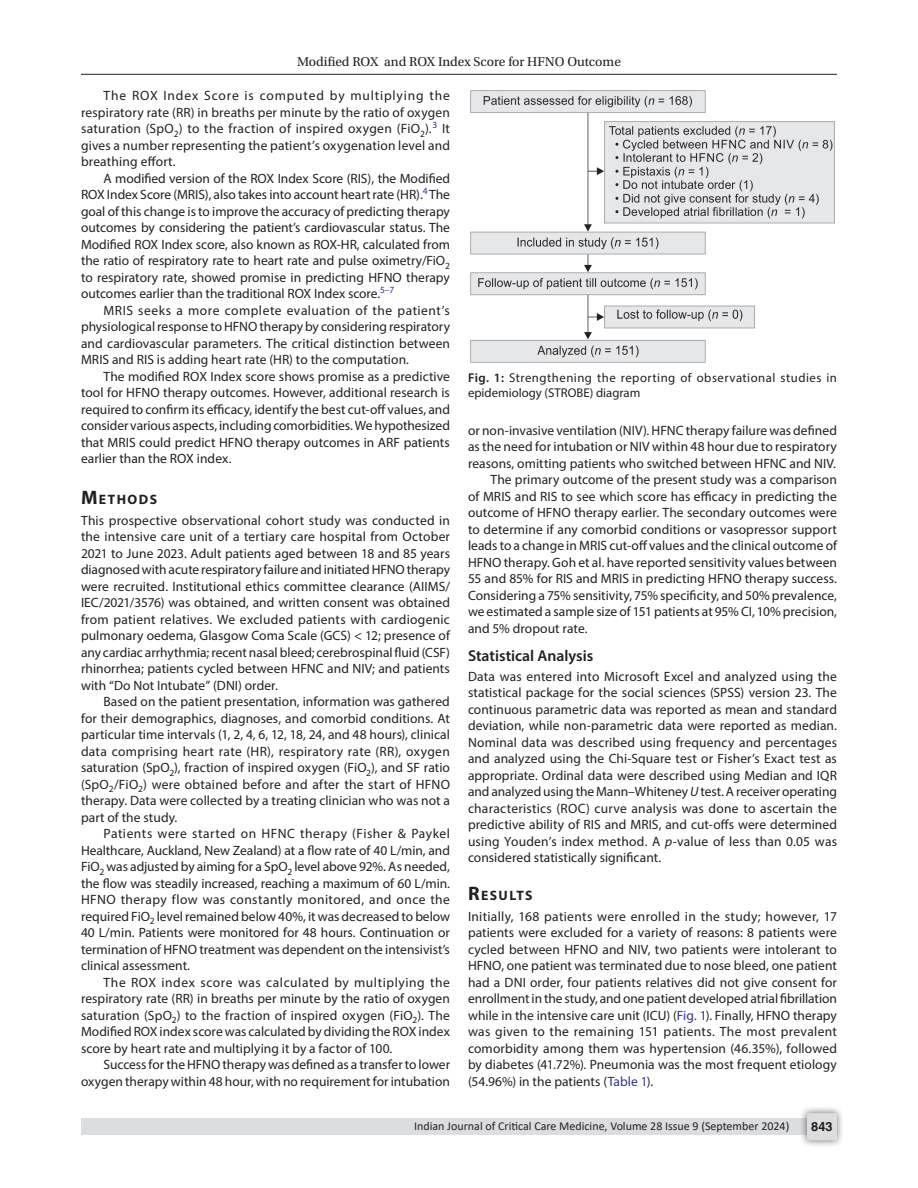
<style>
.page{position:relative;width:918px;height:1188px;background:#fff}
.page>*{position:absolute;margin:0;border:0;box-sizing:border-box;transform-origin:0 0}
.Head-2{font:600 15.75px "Myriad Pro";color:#231f20}
.Head-1{font:700 13.65px "Myriad Pro";letter-spacing:.105em;color:#231f20}
.Para-Indent{font:13.5px/16.5px "Myriad Pro";color:#231f20;text-align:justify}
.Para-NoIndent{font:13.5px/16.5px "Myriad Pro";letter-spacing:.005em;color:#231f20;text-align:justify}
.t1{font:13.5px "Utopia Std";color:#231f20}
.FigCaption{font:12.75px/15.3px "Myriad Pro";letter-spacing:.04em;color:#231f20}
.t2{font:700 12.75px "Helvetica LT Std";color:#231f20}
.t3{font:12px "Calibri";color:#231f20}
.s1{font-size:19.5px}
.s2{font-weight:600}
.s3{font-style:italic}
.s4{color:#2e3092}
</style>
<div class="page">
<hr style="left:81px;top:74px;width:756px;height:1px;background:#231f20">
<div style="left:81px;top:1119px;width:756px;height:16px;background:#dcdddf"></div>
<div style="left:800px;top:1106px;width:44px;height:41px;background:#231f20;opacity:.61"></div>
<div style="left:807px;top:1113px;width:30px;height:27px;background:#dcdddf;border-radius:2px"></div>
<img style="left:470px;top:90px;width:365px;height:273px">
<p class="t1" style="left:297px;top:55px;width:325px">Modified ROX and ROX Index Score for HFNO Outcome</p>
<p class="Para-Indent" style="left:81px;top:87px;width:371px;text-indent:22px">The ROX Index Score is computed by multiplying the respiratory rate (RR) in breaths per minute by the ratio of oxygen saturation (SpO<sub>2</sub>) to the fraction of inspired oxygen (FiO<sub>2</sub>).<sup>3</sup> It gives a number representing the patient’s oxygenation level and breathing effort.</p>
<p class="Para-Indent" style="left:81px;top:170px;width:371px;text-indent:22px">A modified version of the ROX Index Score (RIS), the Modified ROX Index Score (MRIS), also takes into account heart rate (HR).<sup>4</sup> The goal of this change is to improve the accuracy of predicting therapy outcomes by considering the patient’s cardiovascular status. The Modified ROX Index score, also known as ROX-HR, calculated from the ratio of respiratory rate to heart rate and pulse oximetry/FiO<sub>2 </sub>to respiratory rate, showed promise in predicting HFNO therapy outcomes earlier than the traditional ROX Index score.<sup>5–7</sup></p>
<p class="Para-Indent" style="left:81px;top:302px;width:371px;text-indent:22px">MRIS seeks a more complete evaluation of the patient’s physiological response to HFNO therapy by considering respiratory and cardiovascular parameters. The critical distinction between MRIS and RIS is adding heart rate (HR) to the computation.</p>
<p class="Para-Indent" style="left:81px;top:368px;width:371px;text-indent:22px">The modified ROX Index score shows promise as a predictive tool for HFNO therapy outcomes. However, additional research is required to confirm its efficacy, identify the best cut-off values, and consider various aspects, including comorbidities. We hypothesized that MRIS could predict HFNO therapy outcomes in ARF patients earlier than the ROX index.</p>
<p class="Head-1" style="left:81px;top:490px;width:78px"><span class="s1">M</span>ETHODS</p>
<p class="Para-NoIndent" style="left:81px;top:512px;width:371px">This prospective observational cohort study was conducted in the intensive care unit of a tertiary care hospital from October 2021 to June 2023. Adult patients aged between 18 and 85 years diagnosed with acute respiratory failure and initiated HFNO therapy were recruited. Institutional ethics committee clearance (AIIMS/ IEC/2021/3576) was obtained, and written consent was obtained from patient relatives. We excluded patients with cardiogenic pulmonary oedema, Glasgow Coma Scale (GCS) &lt; 12; presence of any cardiac arrhythmia; recent nasal bleed; cerebrospinal fluid (CSF) rhinorrhea; patients cycled between HFNC and NIV; and patients with “Do Not Intubate” (DNI) order.</p>
<p class="Para-Indent" style="left:81px;top:693px;width:371px;text-indent:22px">Based on the patient presentation, information was gathered for their demographics, diagnoses, and comorbid conditions. At particular time intervals (1, 2, 4, 6, 12, 18, 24, and 48 hours), clinical data comprising heart rate (HR), respiratory rate (RR), oxygen saturation (SpO<sub>2</sub>), fraction of inspired oxygen (FiO<sub>2</sub>), and SF ratio (SpO<sub>2</sub>/FiO<sub>2</sub>) were obtained before and after the start of HFNO therapy. Data were collected by a treating clinician who was not a part of the study.</p>
<p class="Para-Indent" style="left:81px;top:825px;width:371px;text-indent:22px">Patients were started on HFNC therapy (Fisher &amp; Paykel Healthcare, Auckland, New Zealand) at a flow rate of 40 L/min, and FiO<sub>2</sub> was adjusted by aiming for a SpO<sub>2</sub> level above 92%. As needed, the flow was steadily increased, reaching a maximum of 60 L/min.<br>HFNO therapy flow was constantly monitored, and once the required FiO<sub>2</sub> level remained below 40%, it was decreased to below 40 L/min. Patients were monitored for 48 hours. Continuation or termination of HFNO treatment was dependent on the intensivist’s clinical assessment.</p>
<p class="Para-Indent" style="left:81px;top:974px;width:371px;text-indent:22px">The ROX index score was calculated by multiplying the respiratory rate (RR) in breaths per minute by the ratio of oxygen saturation (SpO<sub>2</sub>) to the fraction of inspired oxygen (FiO<sub>2</sub>). The Modified ROX index score was calculated by dividing the ROX index score by heart rate and multiplying it by a factor of 100.</p>
<p class="Para-Indent" style="left:81px;top:1056px;width:371px;text-align:right">Success for the HFNO therapy was defined as a transfer to lower oxygen therapy within 48 hour, with no requirement for intubation</p>
<p class="FigCaption" style="left:468px;top:370px;width:371px"><span class="s2">Fig. 1:</span> Strengthening the reporting of observational studies in epidemiology (STROBE) diagram</p>
<p class="Para-Indent" style="left:468px;top:422px;width:371px">or non-invasive ventilation (NIV). HFNC therapy failure was defined as the need for intubation or NIV within 48 hour due to respiratory reasons, omitting patients who switched between HFNC and NIV.</p>
<p class="Para-Indent" style="left:468px;top:471px;width:371px;text-indent:22px">The primary outcome of the present study was a comparison of MRIS and RIS to see which score has efficacy in predicting the outcome of HFNO therapy earlier. The secondary outcomes were to determine if any comorbid conditions or vasopressor support leads to a change in MRIS cut-off values and the clinical outcome of HFNO therapy. Goh et al. have reported sensitivity values between 55 and 85% for RIS and MRIS in predicting HFNO therapy success.<br>Considering a 75% sensitivity, 75% specificity, and 50% prevalence, we estimated a sample size of 151 patients at 95% CI, 10% precision, and 5% dropout rate.</p>
<p class="Head-2" style="left:468px;top:646px;width:127px">Statistical Analysis</p>
<p class="Para-NoIndent" style="left:468px;top:668px;width:371px">Data was entered into Microsoft Excel and analyzed using the statistical package for the social sciences (SPSS) version 23. The continuous parametric data was reported as mean and standard deviation, while non-parametric data were reported as median.<br>Nominal data was described using frequency and percentages and analyzed using the Chi-Square test or Fisher’s Exact test as appropriate. Ordinal data were described using Median and IQR and analyzed using the Mann–Whiteney <span class="s3">U</span> test. A receiver operating characteristics (ROC) curve analysis was done to ascertain the predictive ability of RIS and MRIS, and cut-offs were determined using Youden’s index method. A <span class="s3">p</span>-value of less than 0.05 was considered statistically significant.</p>
<p class="Head-1" style="left:468px;top:886px;width:66px"><span class="s1">R</span>ESULTS</p>
<p class="Para-NoIndent" style="left:468px;top:908px;width:371px">Initially, 168 patients were enrolled in the study; however, 17 patients were excluded for a variety of reasons: 8 patients were cycled between HFNO and NIV, two patients were intolerant to HFNO, one patient was terminated due to nose bleed, one patient had a DNI order, four patients relatives did not give consent for enrollment in the study, and one patient developed atrial fibrillation while in the intensive care unit (ICU) (<span class="s4">Fig. 1</span>). Finally, HFNO therapy was given to the remaining 151 patients. The most prevalent comorbidity among them was hypertension (46.35%), followed by diabetes (41.72%). Pneumonia was the most frequent etiology (54.96%) in the patients (<span class="s4">Table 1</span>).</p>
<p class="t3" style="left:414px;top:1117px;width:377px">Indian Journal of Critical Care Medicine, Volume 28 Issue 9 (September 2024)</p>
<p class="t2" style="left:811px;top:1119px;width:23px">843</p>
</div>
